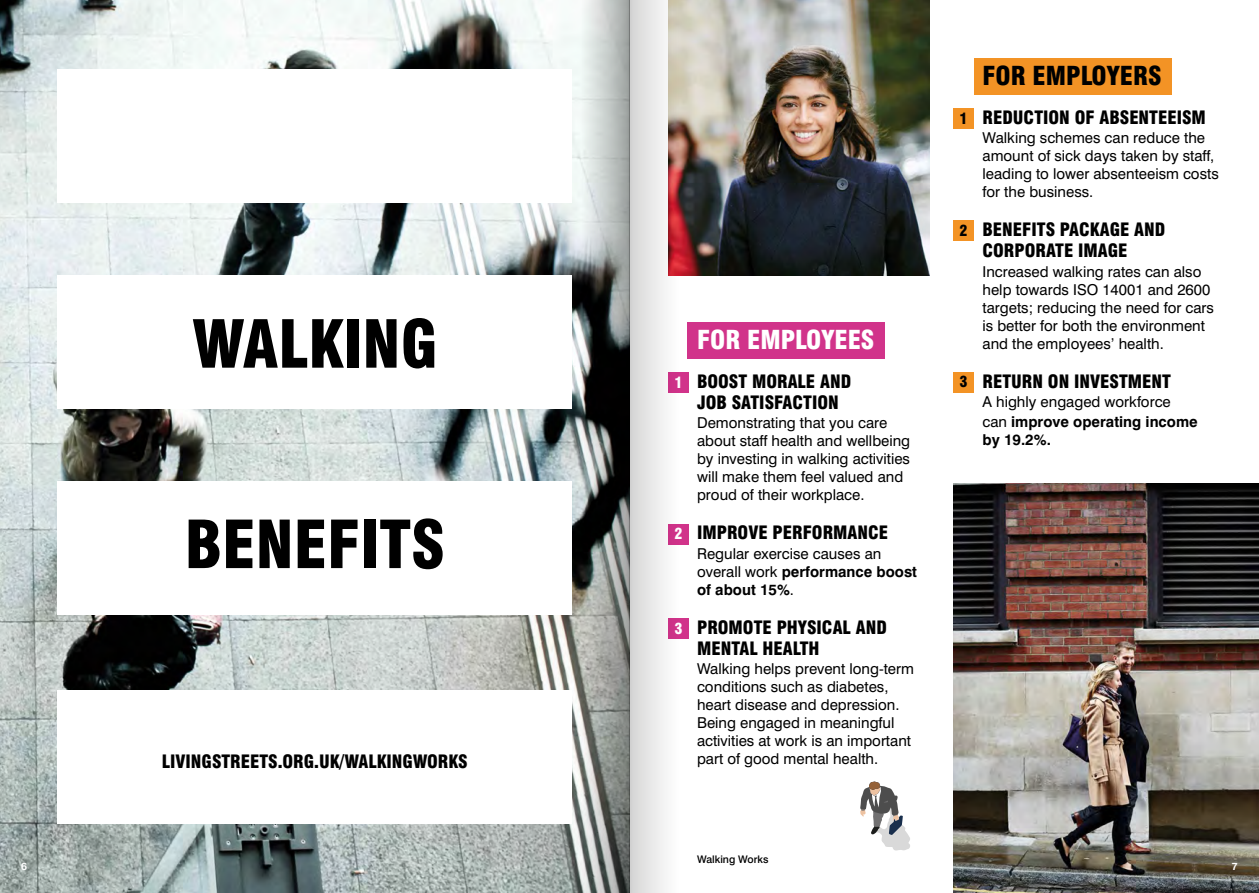
<style>
.page{position:relative;width:1259px;height:893px;background:#fff}
.page>*{position:absolute;margin:0;border:0;box-sizing:border-box;transform-origin:0 0}
.t1{font:900 condensed 64.5px "Swiss 721 BT";color:#000}
.t2{font:900 condensed 25.5px "Swiss 721 BT";color:#fff}
.t3{font:900 condensed 25.5px "Swiss 721 BT";color:#000}
.t4{font:900 condensed 18px/21px "Swiss 721 BT";color:#000}
.t5{font:15px/18px "Swiss 721 BT";color:#000}
.t6{font:700 15px "Swiss 721 BT";color:#000}
.t7{font:900 condensed 15px "Swiss 721 BT";color:#fff}
.t8{font:900 condensed 15px "Swiss 721 BT";color:#000}
.t9{font:500 10.5px "Swiss 721 BT";color:#000}
.t10{font:700 10.5px "Swiss 721 BT";color:#fff}
.s1{font-weight:700}
</style>
<div class="page">
<img style="left:0;top:0;width:580px;height:893px">
<div style="left:687px;top:322px;width:198px;height:36px;background:#d1338a"></div>
<div style="left:974px;top:58px;width:198px;height:36px;background:#f39325"></div>
<img style="left:678px;top:0;width:251px;height:275px">
<img style="left:953px;top:483px;width:306px;height:410px">
<div style="left:57px;top:69px;width:515px;height:134px;background:#fff"></div>
<div style="left:57px;top:275px;width:515px;height:134px;background:#fff"></div>
<div style="left:57px;top:481px;width:515px;height:134px;background:#fff"></div>
<div style="left:57px;top:690px;width:515px;height:133px;background:#fff"></div>
<div style="left:668px;top:372px;width:20px;height:21px;background:#d1338a"></div>
<div style="left:953px;top:108px;width:20px;height:21px;background:#f39325"></div>
<div style="left:953px;top:221px;width:20px;height:20px;background:#f39325"></div>
<div style="left:953px;top:372px;width:20px;height:20px;background:#f39325"></div>
<div style="left:668px;top:524px;width:20px;height:20px;background:#d1338a"></div>
<div style="left:668px;top:618px;width:20px;height:21px;background:#d1338a"></div>
<svg style="left:860px;top:781px;width:50px;height:69px"></svg>
<svg style="left:580px;top:0;width:49px;height:893px;background:#868a88"></svg>
<svg style="left:629px;top:0;width:49px;height:893px"></svg>
<h1 class="t1" style="left:192px;top:306px;width:247px">WALKING</h1>
<h1 class="t1" style="left:185px;top:506px;width:262px">BENEFITS</h1>
<p class="t4" style="left:162px;top:751px;width:307px">LIVINGSTREETS.ORG.UK/WALKINGWORKS</p>
<p class="t7" style="left:674px;top:373px;width:10px">1</p>
<p class="t7" style="left:674px;top:525px;width:10px">2</p>
<p class="t7" style="left:674px;top:619px;width:10px">3</p>
<h2 class="t2" style="left:697px;top:324px;width:179px">FOR EMPLOYEES</h2>
<p class="t4" style="left:697px;top:371px;width:156px">BOOST MORALE AND<br>JOB SATISFACTION</p>
<p class="t5" style="left:697px;top:414px;width:215px">Demonstrating that you care about staff health and wellbeing by investing in walking activities will make them feel valued and proud of their workplace.</p>
<p class="t4" style="left:697px;top:522px;width:193px">IMPROVE PERFORMANCE</p>
<p class="t5" style="left:697px;top:544px;width:221px">Regular exercise causes an overall work <span class="s1">performance boost of about 15%</span>.</p>
<p class="t4" style="left:697px;top:617px;width:191px">PROMOTE PHYSICAL AND<br>MENTAL HEALTH</p>
<p class="t5" style="left:697px;top:660px;width:218px">Walking helps prevent long-term conditions such as diabetes, heart disease and depression.<br>Being engaged in meaningful activities at work is an important part of good mental health.</p>
<p class="t8" style="left:959px;top:109px;width:10px">1</p>
<p class="t8" style="left:959px;top:222px;width:10px">2</p>
<p class="t8" style="left:959px;top:373px;width:10px">3</p>
<h2 class="t3" style="left:982px;top:60px;width:180px">FOR EMPLOYERS</h2>
<p class="t4" style="left:982px;top:107px;width:225px">REDUCTION OF ABSENTEEISM</p>
<p class="t5" style="left:982px;top:129px;width:238px">Walking schemes can reduce the amount of sick days taken by staff, leading to lower absenteeism costs for the business.</p>
<p class="t4" style="left:982px;top:219px;width:184px">BENEFITS PACKAGE AND<br>CORPORATE IMAGE</p>
<p class="t5" style="left:982px;top:262px;width:233px">Increased walking rates can also help towards ISO 14001 and 2600 targets; reducing the need for cars is better for both the environment and the employees’ health.</p>
<p class="t4" style="left:982px;top:371px;width:190px">RETURN ON INVESTMENT</p>
<p class="t5" style="left:982px;top:392px;width:217px;line-height:19.5px">A highly engaged workforce can <span class="s1">improve operating income</span></p>
<p class="t6" style="left:982px;top:430px;width:70px">by 19.2%.</p>
<p class="t9" style="left:697px;top:853px;width:73px">Walking Works</p>
<p class="t10" style="left:21px;top:859px;width:7px">6</p>
<p class="t10" style="left:1231px;top:859px;width:7px">7</p>
</div>
